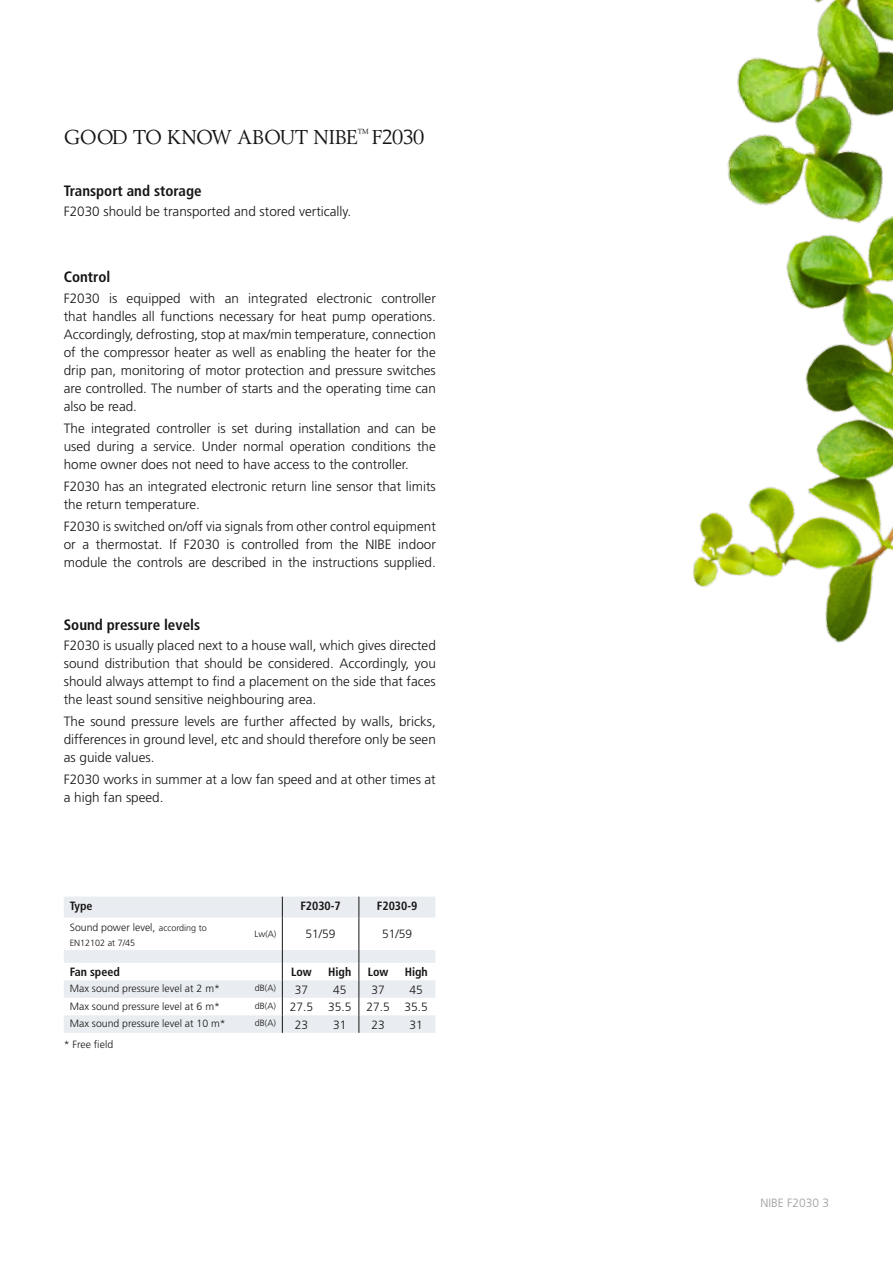
<style>
.page{position:relative;width:893px;height:1263px;background:#fff}
.page>*{position:absolute;margin:0;border:0;box-sizing:border-box;transform-origin:0 0}
.t1{font:21px "Berling";color:#161514}
.t2{font:700 condensed 15px "Frutiger";color:#161514}
.t3{font:300 13.5px/18px "Frutiger";color:#161514;text-align:justify}
.t4{font:300 12px "Frutiger";color:#161514}
.t5{font:700 condensed 12px "Frutiger";color:#161514}
.t6{font:300 12px "Frutiger";color:#9d9d9c}
.t7{font:300 10.5px "Frutiger";color:#161514}
.t8{font:300 9px "Frutiger";color:#161514}
.s1{font-size:9px}
</style>
<div class="page">
<img style="left:692px;top:286px;width:201px;height:357px">
<img style="left:727px;top:0;width:166px;height:286px">
<div style="left:64px;top:896px;width:371px;height:21px;background:#e9edf1"></div>
<hr style="left:282px;top:917px;width:1px;height:33px;background:#161514">
<hr style="left:359px;top:917px;width:1px;height:33px;background:#161514">
<svg style="left:64px;top:950px;width:371px;height:83px"></svg>
<h1 class="t1" style="left:64px;top:126px;width:362px">GOOD TO KNOW ABOUT NIBE<sup>™</sup> F2030</h1>
<p class="t2" style="left:64px;top:181px;width:139px">Transport and storage</p>
<p class="t3" style="left:64px;top:202px;width:289px">F2030 should be transported and stored vertically.</p>
<p class="t2" style="left:64px;top:268px;width:48px">Control</p>
<p class="t3" style="left:64px;top:289px;width:374px">F2030 is equipped with an integrated electronic controller that handles all functions necessary for heat pump operations.<br>Accordingly, defrosting, stop at max/min temperature, connection of the compressor heater as well as enabling the heater for the drip pan, monitoring of motor protection and pressure switches are controlled. The number of starts and the operating time can also be read.</p>
<p class="t3" style="left:64px;top:419px;width:374px">The integrated controller is set during installation and can be used during a service. Under normal operation conditions the home owner does not need to have access to the controller.</p>
<p class="t3" style="left:64px;top:477px;width:374px">F2030 has an integrated electronic return line sensor that limits the return temperature.</p>
<p class="t3" style="left:64px;top:518px;width:374px">F2030 is switched on/off via signals from other control equipment or a thermostat. If F2030 is controlled from the NIBE indoor module the controls are described in the instructions supplied.</p>
<p class="t2" style="left:64px;top:616px;width:138px">Sound pressure levels</p>
<p class="t3" style="left:64px;top:636px;width:374px">F2030 is usually placed next to a house wall, which gives directed sound distribution that should be considered. Accordingly, you should always attempt to find a placement on the side that faces the least sound sensitive neighbouring area.</p>
<p class="t3" style="left:64px;top:713px;width:374px">The sound pressure levels are further affected by walls, bricks, differences in ground level, etc and should therefore only be seen as guide values.</p>
<p class="t3" style="left:64px;top:771px;width:373px">F2030 works in summer at a low fan speed and at other times at a high fan speed.</p>
<p class="t5" style="left:70px;top:898px;width:24px">Type</p>
<p class="t5" style="left:300px;top:898px;width:42px">F2030-7</p>
<p class="t5" style="left:377px;top:898px;width:42px">F2030-9</p>
<p class="t7" style="left:70px;top:921px;width:138px">Sound power level, <span class="s1">according to</span></p>
<p class="t8" style="left:70px;top:937px;width:67px">EN12102 at 7/45</p>
<p class="t8" style="left:254px;top:929px;width:24px">Lw(A)</p>
<p class="t4" style="left:306px;top:927px;width:32px">51/59</p>
<p class="t4" style="left:382px;top:927px;width:32px">51/59</p>
<p class="t5" style="left:70px;top:965px;width:52px">Fan speed</p>
<p class="t5" style="left:291px;top:965px;width:22px">Low</p>
<p class="t5" style="left:328px;top:965px;width:25px">High</p>
<p class="t5" style="left:368px;top:965px;width:22px">Low</p>
<p class="t5" style="left:405px;top:965px;width:25px">High</p>
<p class="t7" style="left:70px;top:983px;width:152px">Max sound pressure level at 2 m*</p>
<p class="t8" style="left:255px;top:983px;width:23px">dB(A)</p>
<p class="t4" style="left:295px;top:983px;width:15px">37</p>
<p class="t4" style="left:333px;top:983px;width:15px">45</p>
<p class="t4" style="left:371px;top:983px;width:15px">37</p>
<p class="t4" style="left:410px;top:983px;width:15px">45</p>
<p class="t7" style="left:70px;top:1000px;width:152px">Max sound pressure level at 6 m*</p>
<p class="t4" style="left:255px;top:1000px;width:175px"><sup>dB(A)</sup> 27.5 35.5 27.5 35.5</p>
<p class="t7" style="left:70px;top:1018px;width:157px">Max sound pressure level at 10 m*</p>
<p class="t8" style="left:255px;top:1018px;width:23px">dB(A)</p>
<p class="t4" style="left:295px;top:1018px;width:15px">23</p>
<p class="t4" style="left:333px;top:1018px;width:15px">31</p>
<p class="t4" style="left:371px;top:1018px;width:15px">23</p>
<p class="t4" style="left:410px;top:1018px;width:15px">31</p>
<p class="t7" style="left:64px;top:1039px;width:51px">* Free field</p>
<p class="t6" style="left:760px;top:1196px;width:70px">NIBE F2030 3</p>
</div>
